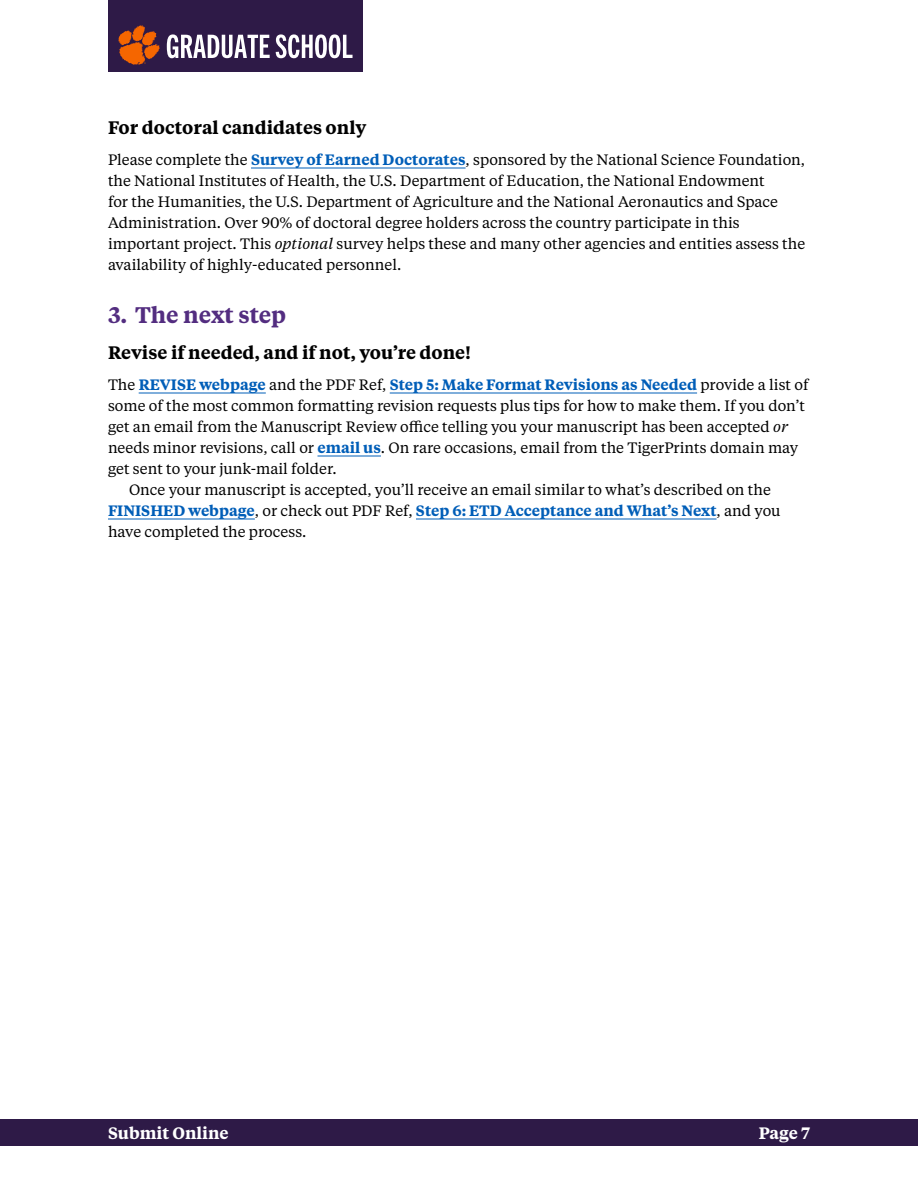
<style>
.page{position:relative;width:918px;height:1188px;background:#fff}
.page>*{position:absolute;margin:0;border:0;box-sizing:border-box;transform-origin:0 0}
.t1{font:600 22.5px "Tiempos Text";color:#532d80}
.t2{font:600 18px "Tiempos Text";color:#000}
.t3{font:600 16.5px "Tiempos Text";color:#fff}
.t4{font:15px/21px "Tiempos Text";color:#000}
.t5{font:600 15px "Tiempos Text";color:#005eb8}
.s1{font-weight:600;color:#005eb8}
.s2{font-style:italic}
.s3{font-weight:400;color:#000}
</style>
<div class="page">
<div style="left:0;top:1119px;width:918px;height:27px;background:#2e1a47"></div>
<div style="left:108px;top:0;width:255px;height:72px;background:#2e1a47"></div>
<svg style="left:167px;top:34px;width:103px;height:24px"></svg>
<svg style="left:276px;top:34px;width:77px;height:24px"></svg>
<svg style="left:118px;top:25px;width:42px;height:40px"></svg>
<hr style="left:251px;top:168px;width:215px;height:1px;background:#005eb8">
<hr style="left:139px;top:393px;width:127px;height:1px;background:#005eb8">
<hr style="left:390px;top:393px;width:307px;height:1px;background:#005eb8">
<hr style="left:318px;top:456px;width:63px;height:1px;background:#005eb8">
<hr style="left:108px;top:519px;width:147px;height:1px;background:#005eb8">
<hr style="left:416px;top:519px;width:301px;height:1px;background:#005eb8">
<p class="t2" style="left:108px;top:115px;width:260px">For doctoral candidates only</p>
<p class="t4" style="left:108px;top:149px;width:699px">Please complete the <span class="s1">Survey of Earned Doctorates</span>, sponsored by the National Science Foundation, the National Institutes of Health, the U.S. Department of Education, the National Endowment<br>for the Humanities, the U.S. Department of Agriculture and the National Aeronautics and Space Administration. Over 90% of doctoral degree holders across the country participate in this important project. This <span class="s2">optional</span> survey helps these and many other agencies and entities assess the availability of highly-educated personnel.</p>
<h1 class="t1" style="left:108px;top:299px;width:180px">3. The next step</h1>
<p class="t2" style="left:108px;top:340px;width:365px">Revise if needed, and if not, you’re done!</p>
<p class="t5" style="left:108px;top:374px;width:702px"><span class="s3">The</span> REVISE webpage <span class="s3">and the PDF Ref,</span> Step 5: Make Format Revisions as Needed <span class="s3">provide a list of</span></p>
<p class="t4" style="left:108px;top:395px;width:699px">some of the most common formatting revision requests plus tips for how to make them. If you don’t</p>
<p class="t4" style="left:108px;top:416px;width:681px">get an email from the Manuscript Review office telling you your manuscript has been accepted <span class="s2">or</span></p>
<p class="t4" style="left:108px;top:437px;width:692px">needs minor revisions, call or <span class="s1">email us</span>. On rare occasions, email from the TigerPrints domain may</p>
<p class="t4" style="left:108px;top:458px;width:230px">get sent to your junk-mail folder.</p>
<p class="t4" style="left:129px;top:479px;width:643px">Once your manuscript is accepted, you’ll receive an email similar to what’s described on the</p>
<p class="t5" style="left:108px;top:500px;width:674px">FINISHED webpage<span class="s3">, or check out PDF Ref,</span> Step 6: ETD Acceptance and What’s Next<span class="s3">, and you</span></p>
<p class="t4" style="left:108px;top:521px;width:200px">have completed the process.</p>
<p class="t3" style="left:108px;top:1122px;width:122px">Submit Online</p>
<p class="t3" style="left:759px;top:1122px;width:53px">Page 7</p>
</div>
